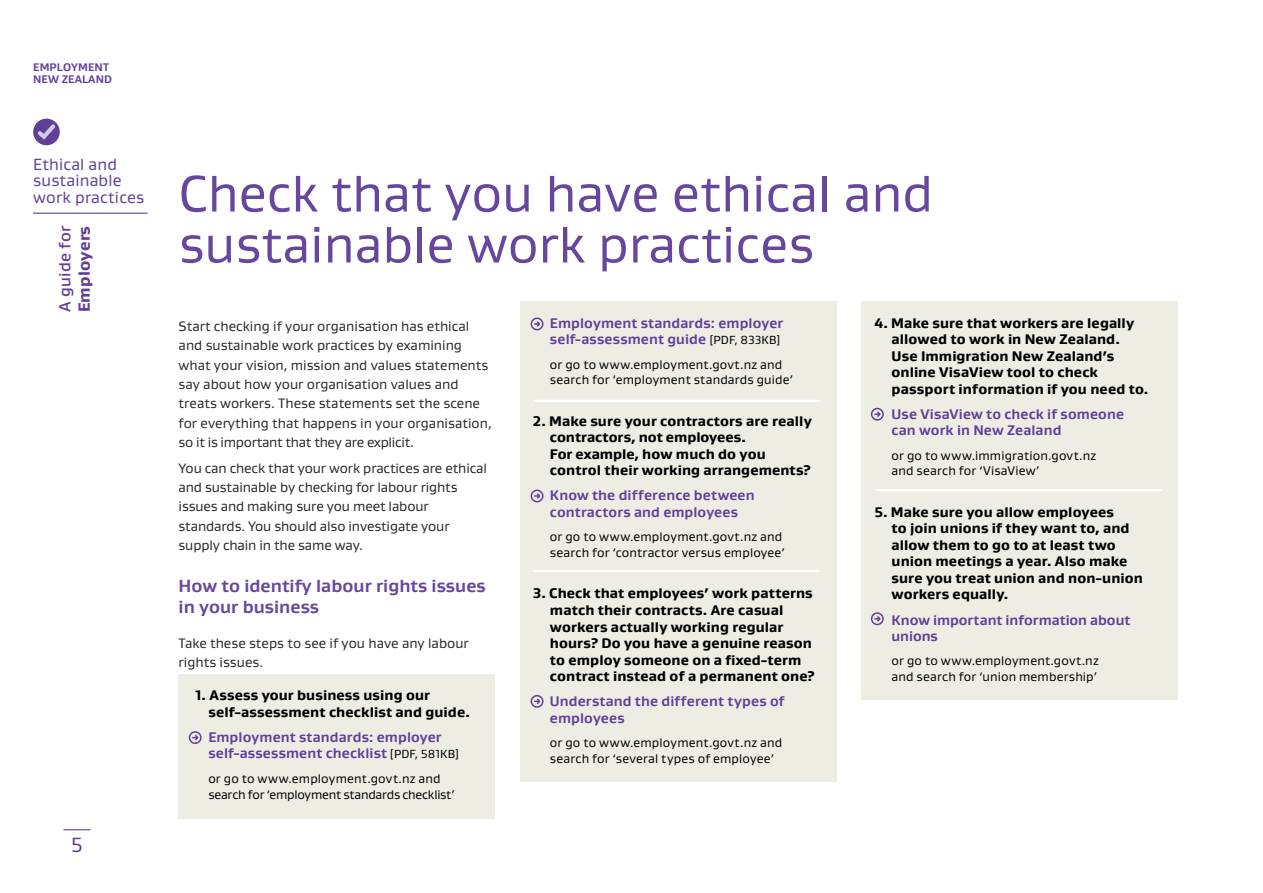
<style>
.page{position:relative;width:1263px;height:893px;background:#fff}
.page>*{position:absolute;margin:0;border:0;box-sizing:border-box;transform-origin:0 0}
.t1{font:52.5px/51px "Gustan";color:#66479d}
.t2{font:21px "Gustan";color:#603f99}
.t3{font:700 18px/21px "Gustan";color:#66479d}
.t4{font:16.5px/16.5px "Gustan";letter-spacing:.01em;color:#603f99}
.t5{font:500 16.5px "Gustan";letter-spacing:.01em;color:#603f99}
.t6{font:800 16.5px "Gustan";letter-spacing:.01em;color:#603f99}
.t7{font:800 14.25px/16.5px "Gustan";letter-spacing:.005em;color:#000}
.t8{font:700 14.25px/16.5px "Gustan";letter-spacing:.005em;color:#603f99}
.t9{font:13.95px/19.4px "Gustan";color:#292829}
.t10{font:12.75px/15.8px "Gustan";letter-spacing:.01em;color:#000}
.t11{font:12.75px/16.5px "Gustan";letter-spacing:-.01em;color:#000}
.t12{font:700 11.25px/11.2px "Gustan";letter-spacing:.01em;color:#603f99}
.s1{font-weight:400;font-size:12px;color:#000}
</style>
<div class="page">
<div style="left:33px;top:119px;width:27px;height:26px;background:#603f99;border-radius:50%"></div>
<svg style="left:34px;top:121px;width:25px;height:21px"></svg>
<hr style="left:33px;top:213px;width:115px;height:1px;background:#603f99">
<div style="left:179px;top:674px;width:316px;height:62px;background:#eeede4"></div>
<div style="left:179px;top:715px;width:316px;height:63px;background:#eeede4"></div>
<div style="left:179px;top:757px;width:316px;height:62px;background:#eeede4"></div>
<div style="left:520px;top:301px;width:316px;height:63px;background:#eeede4"></div>
<div style="left:520px;top:343px;width:316px;height:77px;background:#eeede4"></div>
<div style="left:520px;top:399px;width:316px;height:96px;background:#eeede4"></div>
<div style="left:520px;top:474px;width:316px;height:62px;background:#eeede4"></div>
<div style="left:520px;top:516px;width:316px;height:77px;background:#eeede4"></div>
<div style="left:520px;top:572px;width:316px;height:128px;background:#eeede4"></div>
<div style="left:520px;top:679px;width:316px;height:63px;background:#eeede4"></div>
<div style="left:520px;top:721px;width:316px;height:61px;background:#eeede4"></div>
<div style="left:862px;top:301px;width:316px;height:112px;background:#eeede4"></div>
<div style="left:862px;top:392px;width:316px;height:63px;background:#eeede4"></div>
<div style="left:862px;top:434px;width:316px;height:77px;background:#eeede4"></div>
<div style="left:862px;top:490px;width:316px;height:129px;background:#eeede4"></div>
<div style="left:862px;top:598px;width:316px;height:62px;background:#eeede4"></div>
<div style="left:862px;top:640px;width:316px;height:60px;background:#eeede4"></div>
<div style="left:189px;top:731px;width:13px;height:13px;border:2px solid #603f99;border-radius:50%"></div>
<svg style="left:193px;top:733px;width:7px;height:9px"></svg>
<div style="left:531px;top:318px;width:12px;height:12px;border:2px solid #603f99;border-radius:50%"></div>
<svg style="left:535px;top:320px;width:6px;height:8px"></svg>
<div style="left:531px;top:695px;width:12px;height:13px;border:2px solid #603f99;border-radius:50%"></div>
<svg style="left:535px;top:697px;width:6px;height:8px"></svg>
<div style="left:531px;top:490px;width:12px;height:12px;border:2px solid #603f99;border-radius:50%"></div>
<svg style="left:535px;top:492px;width:6px;height:8px"></svg>
<div style="left:871px;top:408px;width:13px;height:13px;border:2px solid #603f99;border-radius:50%"></div>
<svg style="left:875px;top:410px;width:7px;height:8px"></svg>
<div style="left:871px;top:612px;width:13px;height:13px;border:2px solid #603f99;border-radius:50%"></div>
<svg style="left:875px;top:615px;width:7px;height:8px"></svg>
<hr style="left:534px;top:400px;width:285px;height:2px;background:#fff">
<hr style="left:534px;top:570px;width:285px;height:2px;background:#fff">
<hr style="left:876px;top:489px;width:285px;height:2px;background:#fff">
<svg style="left:63px;top:829px;width:27px;height:1px"></svg>
<p class="t12" style="left:33px;top:62px;width:80px">EMPLOYMENT<br>NEW ZEALAND</p>
<p class="t4" style="left:33px;top:156px;width:113px">Ethical and sustainable work practices</p>
<p class="t5" style="left:54px;top:312px;width:88px;rotate:-90deg">A guide for</p>
<p class="t6" style="left:73px;top:312px;width:88px;rotate:-90deg">Employers</p>
<h2 class="t2" style="left:71px;top:831px;width:13px">5</h2>
<h1 class="t1" style="left:179px;top:167px;width:756px">Check that you have ethical and sustainable work practices</h1>
<p class="t9" style="left:179px;top:316px;width:315px">Start checking if your organisation has ethical and sustainable work practices by examining what your vision, mission and values statements say about how your organisation values and treats workers. These statements set the scene for everything that happens in your organisation, so it is important that they are explicit.</p>
<p class="t9" style="left:179px;top:458px;width:310px">You can check that your work practices are ethical and sustainable by checking for labour rights issues and making sure you meet labour standards. You should also investigate your supply chain in the same way.</p>
<p class="t3" style="left:179px;top:575px;width:309px">How to identify labour rights issues in your business</p>
<p class="t9" style="left:179px;top:633px;width:292px">Take these steps to see if you have any labour rights issues.</p>
<p class="t7" style="left:208px;top:687px;width:263px;text-indent:-13px">1. Assess your business using our self-assessment checklist and guide.</p>
<p class="t8" style="left:208px;top:728px;width:252px">Employment standards: employer self-assessment checklist <span class="s1">[PDF, 581KB]</span></p>
<p class="t11" style="left:208px;top:770px;width:248px">or go to www.employment.govt.nz and search for ‘employment standards checklist’</p>
<p class="t8" style="left:550px;top:314px;width:235px">Employment standards: employer self-assessment guide <span class="s1">[PDF, 833KB]</span></p>
<p class="t10" style="left:550px;top:356px;width:245px">or go to www.employment.govt.nz and search for ‘employment standards guide’</p>
<p class="t7" style="left:550px;top:413px;width:263px;text-indent:-17px">2. Make sure your contractors are really contractors, not employees.<br>For example, how much do you control their working arrangements?</p>
<p class="t8" style="left:550px;top:487px;width:206px">Know the difference between contractors and employees</p>
<p class="t10" style="left:550px;top:529px;width:236px">or go to www.employment.govt.nz and search for ‘contractor versus employee’</p>
<p class="t7" style="left:550px;top:585px;width:266px;text-indent:-17px">3. Check that employees’ work patterns match their contracts. Are casual workers actually working regular hours? Do you have a genuine reason to employ someone on a fixed-term contract instead of a permanent one?</p>
<p class="t8" style="left:550px;top:692px;width:236px">Understand the different types of employees</p>
<p class="t10" style="left:550px;top:734px;width:234px">or go to www.employment.govt.nz and search for ‘several types of employee’</p>
<p class="t7" style="left:892px;top:314px;width:258px;text-indent:-17px">4. Make sure that workers are legally allowed to work in New Zealand.<br>Use Immigration New Zealand’s online VisaView tool to check passport information if you need to.</p>
<p class="t8" style="left:892px;top:405px;width:234px">Use VisaView to check if someone can work in New Zealand</p>
<p class="t10" style="left:891px;top:447px;width:206px">or go to www.immigration.govt.nz and search for ‘VisaView’</p>
<p class="t7" style="left:892px;top:503px;width:253px;text-indent:-17px">5. Make sure you allow employees<br>to join unions if they want to, and allow them to go to at least two union meetings a year. Also make sure you treat union and non-union workers equally.</p>
<p class="t8" style="left:892px;top:611px;width:240px">Know important information about unions</p>
<p class="t10" style="left:891px;top:653px;width:209px">or go to www.employment.govt.nz and search for ‘union membership’</p>
</div>
